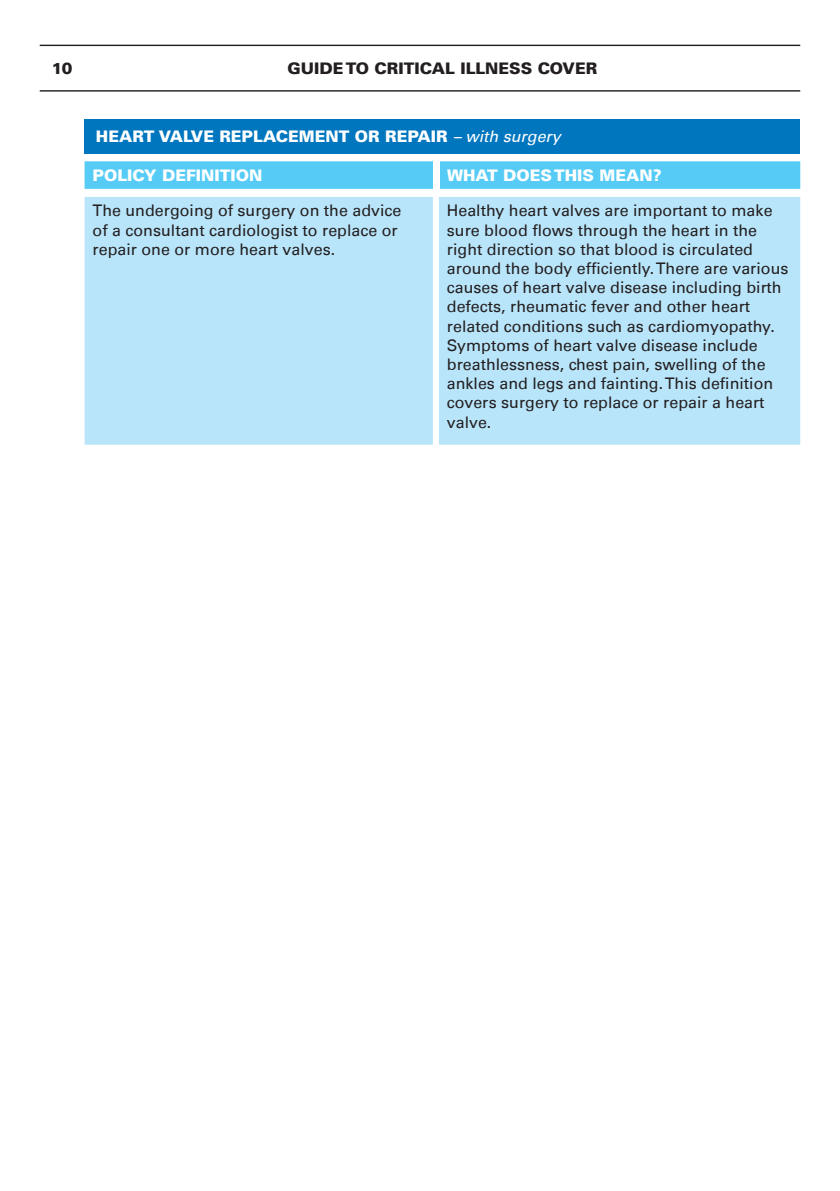
<style>
.page{position:relative;width:840px;height:1191px;background:#fff}
.page>*{position:absolute;margin:0;border:0;box-sizing:border-box;transform-origin:0 0}
.Body_Text{font:16px/19.2px "Univers LT";color:#231f20}
.Body_Text-2{font:900 16px "Univers LT";color:#fff}
.t1{font:900 16px "Univers LT";color:#231f20}
.s1{font-weight:400;font-style:italic}
</style>
<div class="page">
<hr style="left:40px;top:45px;width:759px;height:1px;background:#231f20">
<hr style="left:40px;top:90px;width:759px;height:2px;background:#231f20">
<div style="left:84px;top:119px;width:715px;height:34px;background:#0076bf"></div>
<svg style="left:84px;top:161px;width:715px;height:28px;background:#59cbf5"></svg>
<div style="left:433px;top:161px;width:6px;height:28px;background:#fff"></div>
<div style="left:84px;top:197px;width:715px;height:248px;background:#b9e5fa"></div>
<p class="t1" style="left:52px;top:58px;width:22px">10</p>
<p class="t1" style="left:287px;top:58px;width:311px">GUIDE TO CRITICAL ILLNESS COVER</p>
<p class="Body_Text-2" style="left:96px;top:126px;width:466px">HEART VALVE REPLACEMENT OR REPAIR <span class="s1">– with surgery</span></p>
<p class="Body_Text-2" style="left:92px;top:165px;width:171px">POLICY DEFINITION</p>
<p class="Body_Text-2" style="left:447px;top:165px;width:216px">WHAT DOES THIS MEAN?</p>
<p class="Body_Text" style="left:92px;top:201px;width:310px">The undergoing of surgery on the advice of a consultant cardiologist to replace or repair one or more heart valves.</p>
<p class="Body_Text" style="left:446px;top:201px;width:343px">Healthy heart valves are important to make sure blood flows through the heart in the right direction so that blood is circulated around the body efficiently. There are various causes of heart valve disease including birth defects, rheumatic fever and other heart related conditions such as cardiomyopathy.<br>Symptoms of heart valve disease include breathlessness, chest pain, swelling of the ankles and legs and fainting. This definition covers surgery to replace or repair a heart valve.</p>
</div>
